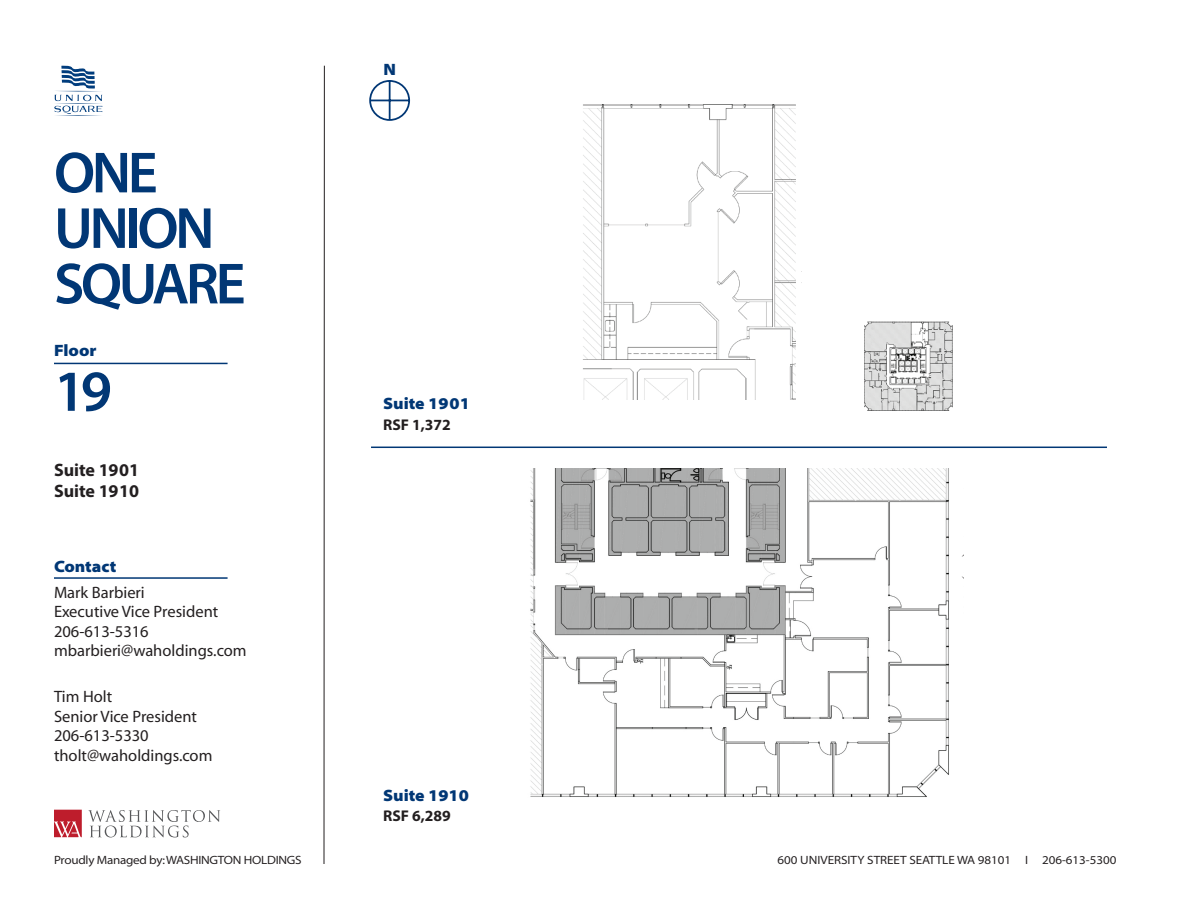
<style>
.page{position:relative;width:1188px;height:918px;background:#fff}
.page>*{position:absolute;margin:0;border:0;box-sizing:border-box;transform-origin:0 0}
.t1{font:600 58.5px/55.5px "Myriad Pro";letter-spacing:-.06em;color:#013775}
.t2{font:700 18px/21.6px "Myriad Pro";color:#231f20}
.t3{font:16.5px/19.5px "Myriad MM 400 600";color:#231f20}
.t4{font:16.5px "Myriad MM 830 700";color:#013775}
.t5{font:700 15.6px "Myriad Pro";color:#231f20}
.t6{font:12px "Myriad MM 400 700";color:#231f20}
.t7{font:12px "Myriad MM 400 700";letter-spacing:-.02em;color:#231f20}
</style>
<div class="page">
<hr style="left:324px;top:66px;width:1px;height:798px;background:#231f20">
<hr style="left:54px;top:363px;width:174px;height:1px;background:#013775">
<hr style="left:54px;top:577px;width:174px;height:2px;background:#013775">
<svg style="left:369px;top:80px;width:42px;height:41px"></svg>
<hr style="left:371px;top:447px;width:736px;height:1px;background:#013775">
<svg style="left:54px;top:810px;width:28px;height:27px"></svg>
<svg style="left:88px;top:810px;width:132px;height:27px"></svg>
<svg style="left:54px;top:66px;width:49px;height:50px"></svg>
<img style="left:583px;top:104px;width:212px;height:296px">
<img style="left:864px;top:321px;width:89px;height:90px">
<img style="left:530px;top:468px;width:419px;height:329px">
<h1 class="t1" style="left:54px;top:144px;width:193px">ONE<br>UNION<br>SQUARE</h1>
<p class="t4" style="left:54px;top:342px;width:44px">Floor</p>
<h1 class="t1" style="left:54px;top:362px;width:60px">19</h1>
<p class="t2" style="left:54px;top:458px;width:87px">Suite 1901<br>Suite 1910</p>
<p class="t4" style="left:54px;top:558px;width:64px">Contact</p>
<p class="t3" style="left:54px;top:583px;width:194px">Mark Barbieri<br>Executive Vice President<br>206-613-5316 mbarbieri@waholdings.com</p>
<p class="t3" style="left:54px;top:688px;width:160px">Tim Holt<br>Senior Vice President<br>206-613-5330 tholt@waholdings.com</p>
<p class="t4" style="left:383px;top:61px;width:14px">N</p>
<p class="t4" style="left:383px;top:396px;width:88px">Suite 1901</p>
<p class="t5" style="left:383px;top:414px;width:69px">RSF 1,372</p>
<p class="t4" style="left:383px;top:787px;width:87px">Suite 1910</p>
<p class="t5" style="left:383px;top:806px;width:69px">RSF 6,289</p>
<p class="t7" style="left:54px;top:854px;width:249px">Proudly Managed by: WASHINGTON HOLDINGS</p>
<p class="t6" style="left:777px;top:854px;width:340px">600 UNIVERSITY STREET SEATTLE WA 98101 I 206-613-5300</p>
</div>
